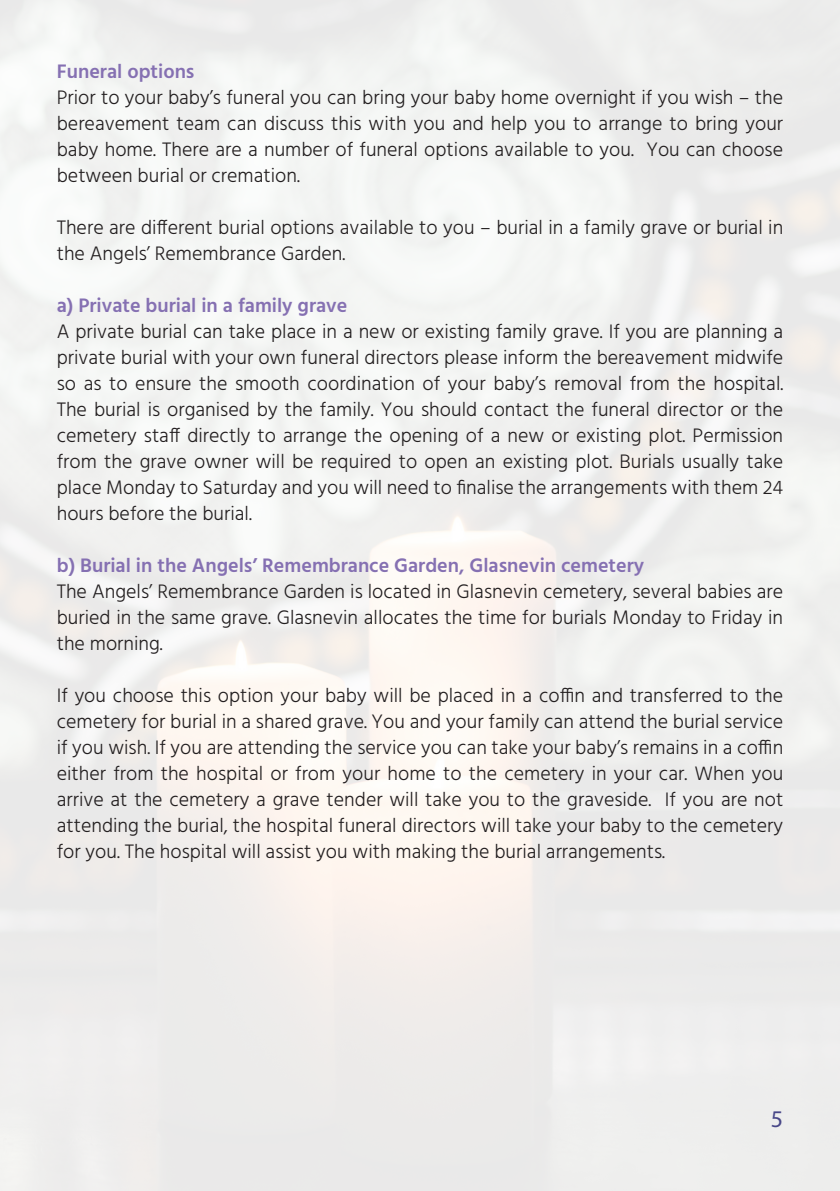
<style>
.page{position:relative;width:840px;height:1191px;background:#fff}
.page>*{position:absolute;margin:0;border:0;box-sizing:border-box;transform-origin:0 0}
.t1{font:24px "Myriad Pro";color:#484788}
.t2{font:300 20px/26px "Hind";color:#231f20;text-align:justify}
.t3{font:600 20px "Hind";color:#8570b2}
</style>
<div class="page">
<p class="t3" style="left:57px;top:57px;width:139px">Funeral options</p>
<p class="t2" style="left:57px;top:85px;width:727px">Prior to your baby’s funeral you can bring your baby home overnight if you wish – the bereavement team can discuss this with you and help you to arrange to bring your baby home. There are a number of funeral options available to you. You can choose between burial or cremation.</p>
<p class="t2" style="left:57px;top:215px;width:727px">There are different burial options available to you – burial in a family grave or burial in the Angels’ Remembrance Garden.</p>
<p class="t3" style="left:57px;top:291px;width:292px">a) Private burial in a family grave</p>
<p class="t2" style="left:57px;top:319px;width:727px">A private burial can take place in a new or existing family grave. If you are planning a private burial with your own funeral directors please inform the bereavement midwife so as to ensure the smooth coordination of your baby’s removal from the hospital.<br>The burial is organised by the family. You should contact the funeral director or the cemetery staff directly to arrange the opening of a new or existing plot. Permission from the grave owner will be required to open an existing plot. Burials usually take place Monday to Saturday and you will need to finalise the arrangements with them 24 hours before the burial.</p>
<p class="t3" style="left:57px;top:551px;width:588px">b) Burial in the Angels’ Remembrance Garden, Glasnevin cemetery</p>
<p class="t2" style="left:57px;top:579px;width:727px">The Angels’ Remembrance Garden is located in Glasnevin cemetery, several babies are buried in the same grave. Glasnevin allocates the time for burials Monday to Friday in the morning.</p>
<p class="t2" style="left:57px;top:683px;width:727px">If you choose this option your baby will be placed in a coffin and transferred to the cemetery for burial in a shared grave. You and your family can attend the burial service if you wish. If you are attending the service you can take your baby’s remains in a coffin either from the hospital or from your home to the cemetery in your car. When you arrive at the cemetery a grave tender will take you to the graveside. If you are not attending the burial, the hospital funeral directors will take your baby to the cemetery for you. The hospital will assist you with making the burial arrangements.</p>
<p class="t1" style="left:770px;top:1104px;width:14px">5</p>
</div>
